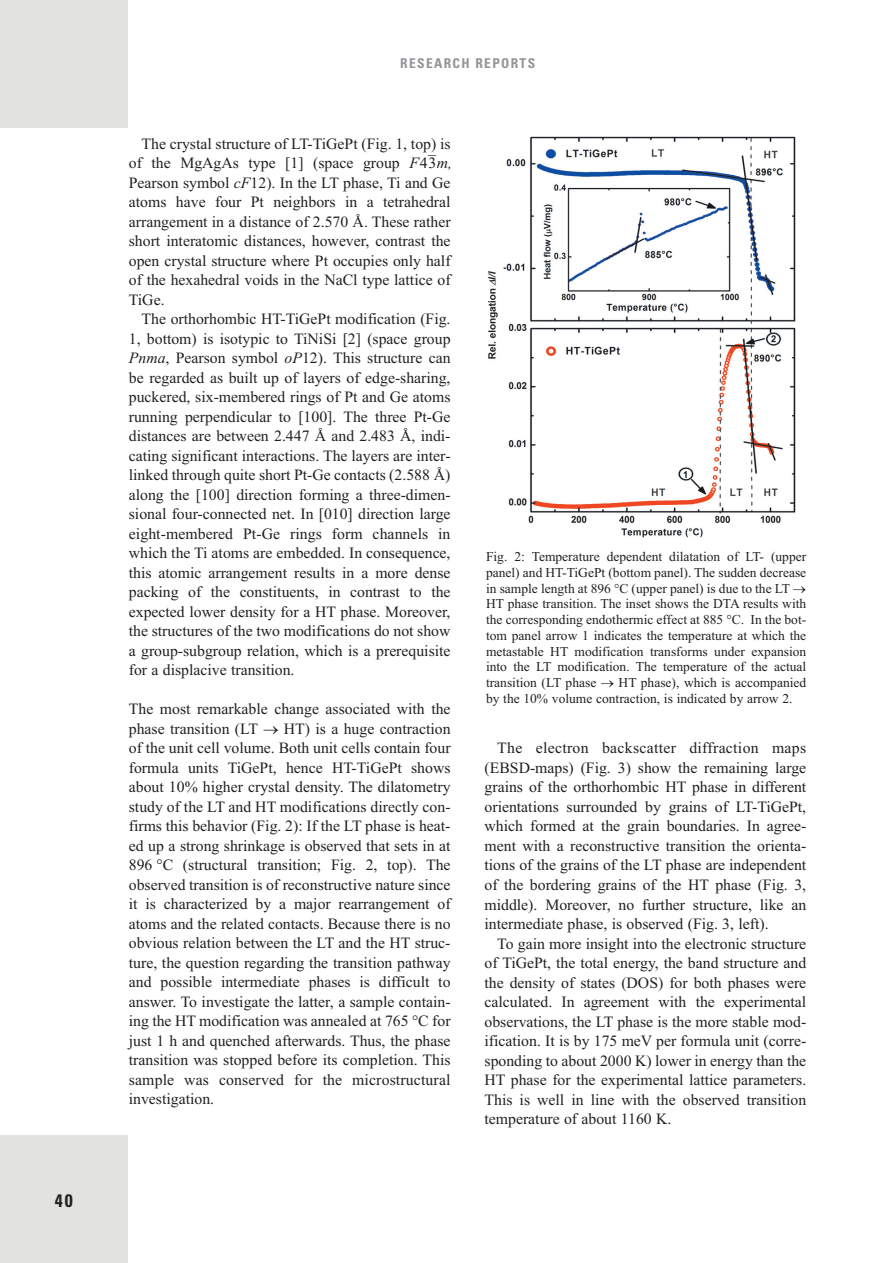
<style>
.page{position:relative;width:893px;height:1263px;background:#fff}
.page>*{position:absolute;margin:0;border:0;box-sizing:border-box;transform-origin:0 0}
.t1{font:700 condensed 18px "Univers";color:#231f20}
.t2{font:15.75px/19.5px "Times New Roman";color:#231f20;text-align:justify}
.t3{font:italic 15.75px "Times New Roman";color:#231f20}
.t4{font:13.5px/15.8px "Times New Roman";color:#231f20;text-align:justify}
.t5{font:700 condensed 13.5px "Univers";letter-spacing:.1em;color:#939598}
.s1{font-style:normal}
.s2{font-style:italic;color:#ed028c}
.s3{font-style:italic}
</style>
<div class="page">
<div style="left:0;top:0;width:128px;height:128px;background:#e2e2de"></div>
<div style="left:0;top:1135px;width:128px;height:128px;background:#e2e2de"></div>
<img style="left:488px;top:137px;width:307px;height:401px">
<p class="t1" style="left:55px;top:1193px;width:19px">40</p>
<p class="t5" style="left:400px;top:58px;width:136px">RESEARCH REPORTS</p>
<p class="t2" style="left:129px;top:135px;width:323px;text-indent:13px">The crystal structure of LT-TiGePt (Fig. 1, top) is of the MgAgAs type [1] (space group</p>
<p class="t3" style="left:409px;top:157px;width:44px">F<span class="s1">43¯</span>m,</p>
<p class="t2" style="left:129px;top:155px;width:323px;text-align:left;text-indent:295px"><span class="s2">¯3<br></span>Pearson symbol <span class="s3">cF</span>12). In the LT phase, Ti and Ge atoms have four Pt neighbors in a tetrahedral arrangement in a distance of 2.570 Å. These rather short interatomic distances, however, contrast the open crystal structure where Pt occupies only half of the hexahedral voids in the NaCl type lattice of TiGe.</p>
<p class="t2" style="left:129px;top:311px;width:323px;text-indent:13px">The orthorhombic HT-TiGePt modification (Fig.<br>1, bottom) is isotypic to TiNiSi [2] (space group <span class="s3">Pnma</span>, Pearson symbol <span class="s3">oP</span>12). This structure can be regarded as built up of layers of edge-sharing, puckered, six-membered rings of Pt and Ge atoms running perpendicular to [100]. The three Pt-Ge distances are between 2.447 Å and 2.483 Å, indi&shy;cating significant interactions. The layers are inter&shy;linked through quite short Pt-Ge contacts (2.588 Å) along the [100] direction forming a three-dimen&shy;sional four-connected net. In [010] direction large eight-membered Pt-Ge rings form channels in which the Ti atoms are embedded. In consequence, this atomic arrangement results in a more dense packing of the constituents, in contrast to the expected lower density for a HT phase. Moreover, the structures of the two modifications do not show a group-subgroup relation, which is a prerequisite for a displacive transition.</p>
<p class="t2" style="left:129px;top:701px;width:323px">The most remarkable change associated with the phase transition (LT → HT) is a huge contraction of the unit cell volume. Both unit cells contain four formula units TiGePt, hence HT-TiGePt shows about 10% higher crystal density. The dilatometry study of the LT and HT modifications directly con&shy;firms this behavior (Fig. 2): If the LT phase is heat&shy;ed up a strong shrinkage is observed that sets in at 896 °C (structural transition; Fig. 2, top). The observed transition is of reconstructive nature since it is characterized by a major rearrangement of atoms and the related contacts. Because there is no obvious relation between the LT and the HT struc&shy;ture, the question regarding the transition pathway and possible intermediate phases is difficult to answer. To investigate the latter, a sample contain&shy;ing the HT modification was annealed at 765 °C for just 1 h and quenched afterwards. Thus, the phase transition was stopped before its completion. This sample was conserved for the microstructural investigation.</p>
<p class="t4" style="left:486px;top:550px;width:322px">Fig. 2: Temperature dependent dilatation of LT- (upper panel) and HT-TiGePt (bottom panel). The sudden decrease in sample length at 896 °C (upper panel) is due to the LT → HT phase transition. The inset shows the DTA results with the corresponding endothermic effect at 885 °C. In the bot&shy;tom panel arrow 1 indicates the temperature at which the metastable HT modification transforms under expansion into the LT modification. The temperature of the actual transition (LT phase → HT phase), which is accompanied by the 10% volume contraction, is indicated by arrow 2.</p>
<p class="t2" style="left:485px;top:740px;width:323px;text-indent:13px">The electron backscatter diffraction maps (EBSD-maps) (Fig. 3) show the remaining large grains of the orthorhombic HT phase in different orientations surrounded by grains of LT-TiGePt, which formed at the grain boundaries. In agree&shy;ment with a reconstructive transition the orienta&shy;tions of the grains of the LT phase are independent of the bordering grains of the HT phase (Fig. 3, middle). Moreover, no further structure, like an intermediate phase, is observed (Fig. 3, left).</p>
<p class="t2" style="left:485px;top:935px;width:323px;text-indent:13px">To gain more insight into the electronic structure of TiGePt, the total energy, the band structure and the density of states (DOS) for both phases were calculated. In agreement with the experimental observations, the LT phase is the more stable mod&shy;ification. It is by 175 meV per formula unit (corre&shy;sponding to about 2000 K) lower in energy than the HT phase for the experimental lattice parameters.<br>This is well in line with the observed transition temperature of about 1160 K.</p>
</div>
